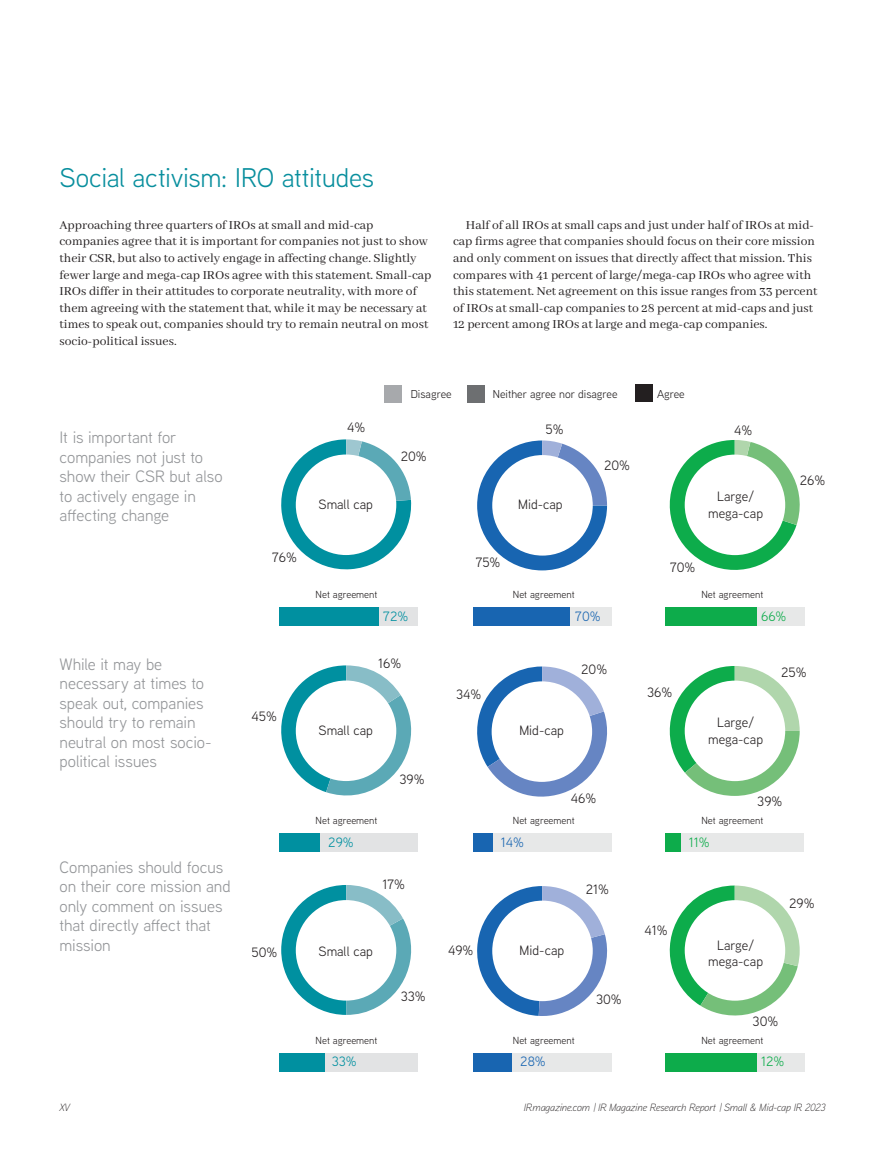
<style>
.page{position:relative;width:885px;height:1149px;background:#fff}
.page>*{position:absolute;margin:0;border:0;box-sizing:border-box;transform-origin:0 0}
.Subhead{font:27px "Aaux Next";letter-spacing:-.015em;color:#098f9e}
.Graph_header{font:16.5px/19.5px "Aaux Next";letter-spacing:-.005em;color:#939598}
.IR_Body{font:13.5px/16.5px "Abhaya Libre";color:#231f20}
.IR_Body_indented{font:13.5px/16.5px "Abhaya Libre";color:#231f20}
.t1{font:13.5px/16.2px "Aaux Next";color:#231f20;text-align:center}
.t2{font:13.5px "Aaux Next";color:#0090a0}
.t3{font:13.5px "Aaux Next";color:#1865b1}
.t4{font:13.5px "Aaux Next";color:#0dac4b}
.t5{font:11.4px "Aaux Next";color:#231f20}
.t6{font:italic 300 10.5px "Aaux Next";letter-spacing:.005em;color:#231f20}
.t7{font:10.2px "Aaux Next";color:#231f20}
</style>
<div class="page">
<svg style="left:281px;top:439px;width:131px;height:131px"></svg>
<div style="left:296px;top:454px;width:100px;height:101px;background:#fff;border-radius:50%"></div>
<svg style="left:477px;top:440px;width:130px;height:130px"></svg>
<div style="left:492px;top:455px;width:100px;height:100px;background:#fff;border-radius:50%"></div>
<svg style="left:669px;top:440px;width:131px;height:130px"></svg>
<div style="left:684px;top:454px;width:101px;height:101px;background:#fff;border-radius:50%"></div>
<div style="left:385px;top:385px;width:17px;height:17px;background:#a7a9ac"></div>
<div style="left:467px;top:385px;width:17px;height:17px;background:#6d6f71"></div>
<div style="left:635px;top:384px;width:17px;height:17px;background:#231f20"></div>
<div style="left:756px;top:607px;width:48px;height:18px;background:#e7e8e8"></div>
<div style="left:665px;top:607px;width:91px;height:18px;background:#0dac4b"></div>
<div style="left:570px;top:607px;width:41px;height:18px;background:#e7e8e8"></div>
<div style="left:473px;top:607px;width:97px;height:18px;background:#1865b1"></div>
<div style="left:379px;top:607px;width:38px;height:18px;background:#e2e3e4"></div>
<div style="left:279px;top:607px;width:100px;height:18px;background:#0090a0"></div>
<svg style="left:281px;top:665px;width:131px;height:131px"></svg>
<div style="left:296px;top:680px;width:100px;height:100px;background:#fff;border-radius:50%"></div>
<svg style="left:477px;top:666px;width:130px;height:131px"></svg>
<div style="left:491px;top:681px;width:101px;height:100px;background:#fff;border-radius:50%"></div>
<svg style="left:669px;top:666px;width:130px;height:129px"></svg>
<div style="left:684px;top:680px;width:101px;height:100px;background:#fff;border-radius:50%"></div>
<div style="left:680px;top:833px;width:124px;height:18px;background:#e7e8e8"></div>
<div style="left:665px;top:833px;width:15px;height:18px;background:#0dac4b"></div>
<div style="left:492px;top:833px;width:119px;height:18px;background:#e7e8e8"></div>
<div style="left:473px;top:833px;width:19px;height:18px;background:#1865b1"></div>
<div style="left:319px;top:833px;width:98px;height:18px;background:#e2e3e4"></div>
<div style="left:279px;top:833px;width:40px;height:18px;background:#0090a0"></div>
<svg style="left:281px;top:885px;width:131px;height:129px"></svg>
<div style="left:296px;top:899px;width:100px;height:101px;background:#fff;border-radius:50%"></div>
<svg style="left:477px;top:886px;width:131px;height:129px"></svg>
<div style="left:492px;top:900px;width:100px;height:100px;background:#fff;border-radius:50%"></div>
<svg style="left:669px;top:885px;width:130px;height:131px"></svg>
<div style="left:684px;top:899px;width:101px;height:101px;background:#fff;border-radius:50%"></div>
<div style="left:756px;top:1052px;width:48px;height:18px;background:#e7e8e8"></div>
<div style="left:665px;top:1052px;width:91px;height:18px;background:#0dac4b"></div>
<div style="left:512px;top:1052px;width:99px;height:18px;background:#e7e8e8"></div>
<div style="left:473px;top:1052px;width:39px;height:18px;background:#1865b1"></div>
<div style="left:325px;top:1052px;width:92px;height:18px;background:#e2e3e4"></div>
<div style="left:279px;top:1052px;width:46px;height:18px;background:#0090a0"></div>
<p class="Subhead" style="left:60px;top:160px;width:316px">Social activism: IRO attitudes</p>
<p class="IR_Body" style="left:60px;top:217px;width:373px">Approaching three quarters of IROs at small and mid-cap companies agree that it is important for companies not just to show their CSR, but also to actively engage in affecting change. Slightly fewer large and mega-cap IROs agree with this statement. Small-cap IROs differ in their attitudes to corporate neutrality, with more of them agreeing with the statement that, while it may be necessary at times to speak out, companies should try to remain neutral on most socio-political issues.</p>
<p class="IR_Body_indented" style="left:453px;top:217px;width:366px;text-indent:13px">Half of all IROs at small caps and just under half of IROs at mid&shy;cap firms agree that companies should focus on their core mission and only comment on issues that directly affect that mission. This compares with 41 percent of large/mega-cap IROs who agree with this statement. Net agreement on this issue ranges from 33 percent of IROs at small-cap companies to 28 percent at mid-caps and just 12 percent among IROs at large and mega-cap companies.</p>
<p class="Graph_header" style="left:60px;top:427px;width:165px">It is important for companies not just to show their CSR but also to actively engage in affecting change</p>
<p class="Graph_header" style="left:60px;top:653px;width:154px">While it may be necessary at times to speak out, companies should try to remain neutral on most socio&shy;political issues</p>
<p class="Graph_header" style="left:60px;top:856px;width:173px">Companies should focus on their core mission and only comment on issues that directly affect that mission</p>
<p class="t5" style="left:410px;top:387px;width:42px">Disagree</p>
<p class="t5" style="left:493px;top:387px;width:126px">Neither agree nor disagree</p>
<p class="t5" style="left:657px;top:387px;width:29px">Agree</p>
<p class="t1" style="left:347px;top:419px;width:20px">4%</p>
<p class="t1" style="left:545px;top:421px;width:20px">5%</p>
<p class="t1" style="left:734px;top:421px;width:20px">4%</p>
<p class="t1" style="left:400px;top:448px;width:28px">20%</p>
<p class="t1" style="left:604px;top:456px;width:28px">20%</p>
<p class="t1" style="left:799px;top:471px;width:27px">26%</p>
<p class="t1" style="left:318px;top:495px;width:56px">Small cap</p>
<p class="t1" style="left:518px;top:495px;width:46px">Mid-cap</p>
<p class="t1" style="left:708px;top:488px;width:56px">Large/ mega-cap</p>
<p class="t1" style="left:272px;top:548px;width:26px">76%</p>
<p class="t1" style="left:475px;top:553px;width:26px">75%</p>
<p class="t1" style="left:670px;top:558px;width:27px">70%</p>
<p class="t7" style="left:315px;top:587px;width:63px">Net agreement</p>
<p class="t7" style="left:513px;top:587px;width:63px">Net agreement</p>
<p class="t7" style="left:701px;top:587px;width:63px">Net agreement</p>
<p class="t2" style="left:383px;top:606px;width:26px">72%</p>
<p class="t3" style="left:575px;top:606px;width:27px">70%</p>
<p class="t4" style="left:761px;top:606px;width:27px">66%</p>
<p class="t1" style="left:378px;top:654px;width:25px">16%</p>
<p class="t1" style="left:581px;top:660px;width:28px">20%</p>
<p class="t1" style="left:781px;top:663px;width:27px">25%</p>
<p class="t1" style="left:456px;top:685px;width:27px">34%</p>
<p class="t1" style="left:647px;top:683px;width:27px">36%</p>
<p class="t1" style="left:251px;top:708px;width:27px">45%</p>
<p class="t1" style="left:318px;top:721px;width:56px">Small cap</p>
<p class="t1" style="left:519px;top:721px;width:46px">Mid-cap</p>
<p class="t1" style="left:708px;top:714px;width:56px">Large/ mega-cap</p>
<p class="t1" style="left:399px;top:770px;width:27px">39%</p>
<p class="t1" style="left:570px;top:789px;width:27px">46%</p>
<p class="t1" style="left:757px;top:792px;width:27px">39%</p>
<p class="t7" style="left:315px;top:813px;width:63px">Net agreement</p>
<p class="t7" style="left:513px;top:813px;width:63px">Net agreement</p>
<p class="t7" style="left:701px;top:813px;width:63px">Net agreement</p>
<p class="t2" style="left:328px;top:832px;width:27px">29%</p>
<p class="t3" style="left:500px;top:832px;width:25px">14%</p>
<p class="t4" style="left:688px;top:832px;width:22px">11%</p>
<p class="t1" style="left:382px;top:875px;width:24px">17%</p>
<p class="t1" style="left:585px;top:880px;width:25px">21%</p>
<p class="t1" style="left:789px;top:894px;width:27px">29%</p>
<p class="t1" style="left:644px;top:921px;width:25px">41%</p>
<p class="t1" style="left:251px;top:943px;width:27px">50%</p>
<p class="t1" style="left:318px;top:942px;width:56px">Small cap</p>
<p class="t1" style="left:519px;top:941px;width:46px">Mid-cap</p>
<p class="t1" style="left:448px;top:941px;width:27px">49%</p>
<p class="t1" style="left:708px;top:936px;width:56px">Large/ mega-cap</p>
<p class="t1" style="left:400px;top:987px;width:26px">33%</p>
<p class="t1" style="left:596px;top:990px;width:27px">30%</p>
<p class="t1" style="left:752px;top:1012px;width:27px">30%</p>
<p class="t7" style="left:315px;top:1033px;width:63px">Net agreement</p>
<p class="t7" style="left:513px;top:1033px;width:63px">Net agreement</p>
<p class="t7" style="left:701px;top:1033px;width:63px">Net agreement</p>
<p class="t2" style="left:331px;top:1052px;width:26px">33%</p>
<p class="t3" style="left:520px;top:1052px;width:27px">28%</p>
<p class="t4" style="left:761px;top:1052px;width:25px">12%</p>
<p class="t6" style="left:60px;top:1099px;width:12px">XV</p>
<p class="t6" style="left:524px;top:1099px;width:303px">IRmagazine.com | IR Magazine Research Report | Small &amp; Mid-cap IR 2023</p>
</div>
